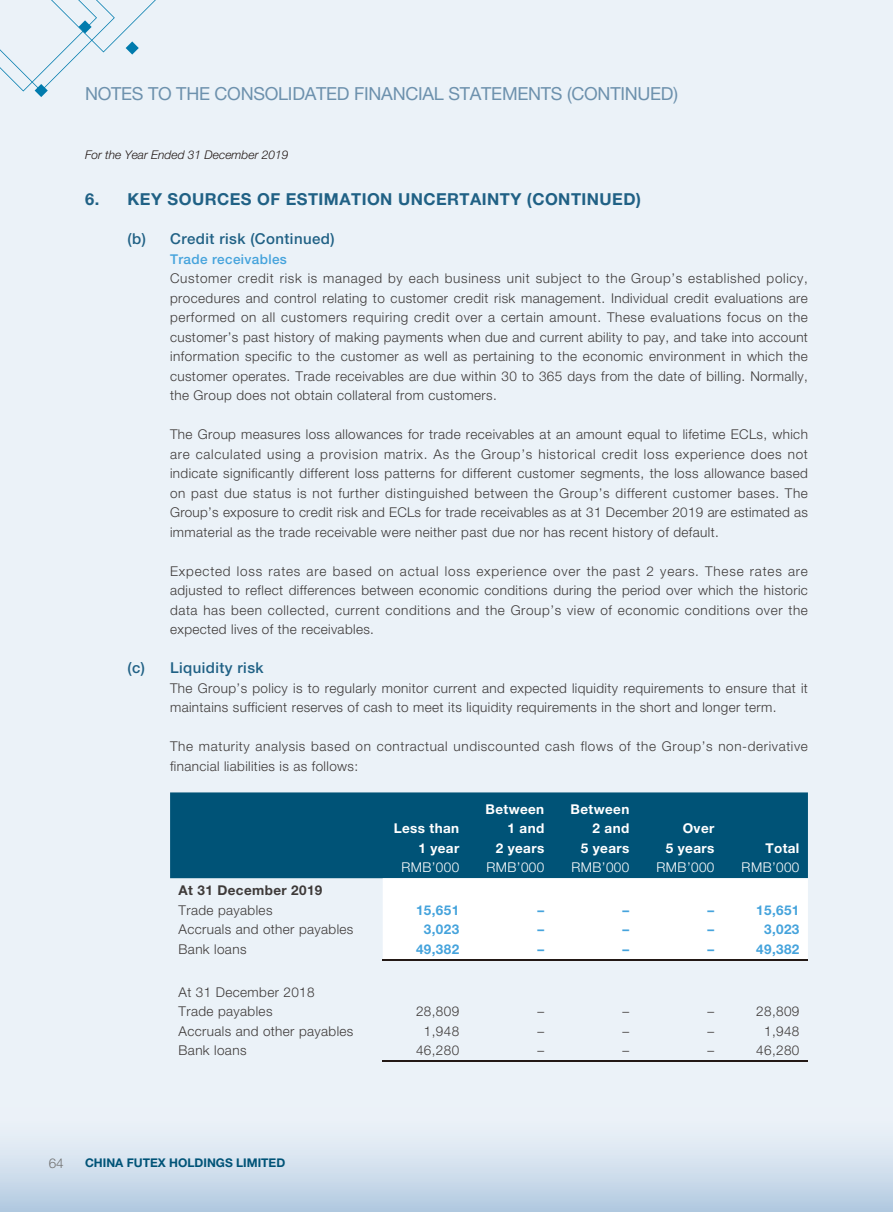
<style>
.page{position:relative;width:893px;height:1212px;background:#ebf2f8}
.page>*{position:absolute;margin:0;border:0;box-sizing:border-box;transform-origin:0 0}
.t1{font:18px "Helvetica Neue LT Std";letter-spacing:-.015em;color:#6d91ad}
.t2{font:700 16.5px "Helvetica Neue LT Std";letter-spacing:.03em;color:#206185}
.t3{font:500 15px "Helvetica Neue LT Std";letter-spacing:.03em;color:#206185}
.t4{font:300 13.5px/19.5px "Helvetica Neue LT Std";letter-spacing:.03em;color:#3e3a39;text-align:justify}
.t5{font:700 13.5px/19.5px "Helvetica Neue LT Std";letter-spacing:.03em;color:#fff;text-align:right}
.t6{font:700 13.5px "Helvetica Neue LT Std";letter-spacing:.03em;color:#45a3dc}
.t7{font:300 13.5px "Helvetica Neue LT Std";letter-spacing:.03em;color:#fff}
.t8{font:500 13.5px "Helvetica Neue LT Std";letter-spacing:.03em;color:#45a3dc}
.t9{font:700 13.5px "Helvetica Neue LT Std";letter-spacing:.03em;color:#3e3a39}
.t10{font:300 13.5px "Helvetica Neue LT Std";color:#717171}
.t11{font:italic 300 12px "Helvetica Neue LT Std";color:#231916}
.t12{font:700 12px "Helvetica Neue LT Std";color:#005377}
</style>
<div class="page">
<div style="left:0;top:1108px;width:893px;height:104px;background:linear-gradient(to bottom,#f4f8fc,#b6cce2)"></div>
<svg style="left:0;top:0;width:156px;height:97px"></svg>
<div style="left:170px;top:792px;width:638px;height:86px;background:#005377"></div>
<div style="left:383px;top:879px;width:425px;height:80px;background:#fff"></div>
<hr style="left:383px;top:959px;width:85px;height:2px;background:#231916">
<hr style="left:468px;top:959px;width:85px;height:2px;background:#231916">
<hr style="left:553px;top:959px;width:85px;height:2px;background:#231916">
<hr style="left:638px;top:959px;width:85px;height:2px;background:#231916">
<hr style="left:723px;top:959px;width:85px;height:2px;background:#231916">
<hr style="left:383px;top:1060px;width:85px;height:2px;background:#231916">
<hr style="left:468px;top:1060px;width:85px;height:2px;background:#231916">
<hr style="left:553px;top:1060px;width:85px;height:2px;background:#231916">
<hr style="left:638px;top:1060px;width:85px;height:2px;background:#231916">
<hr style="left:723px;top:1060px;width:85px;height:2px;background:#231916">
<h1 class="t1" style="left:85px;top:87px;width:594px">NOTES TO THE CONSOLIDATED FINANCIAL STATEMENTS (CONTINUED)</h1>
<p class="t11" style="left:85px;top:150px;width:205px">For the Year Ended 31 December 2019</p>
<p class="t2" style="left:85px;top:193px;width:557px">6. KEY SOURCES OF ESTIMATION UNCERTAINTY (CONTINUED)</p>
<p class="t3" style="left:128px;top:233px;width:209px">(b) Credit risk (Continued)</p>
<p class="t8" style="left:170px;top:254px;width:118px">Trade receivables</p>
<p class="t4" style="left:170px;top:270px;width:639px">Customer credit risk is managed by each business unit subject to the Group’s established policy, procedures and control relating to customer credit risk management. Individual credit evaluations are performed on all customers requiring credit over a certain amount. These evaluations focus on the customer’s past history of making payments when due and current ability to pay, and take into account information specific to the customer as well as pertaining to the economic environment in which the customer operates. Trade receivables are due within 30 to 365 days from the date of billing. Normally, the Group does not obtain collateral from customers.</p>
<p class="t4" style="left:170px;top:426px;width:639px">The Group measures loss allowances for trade receivables at an amount equal to lifetime ECLs, which are calculated using a provision matrix. As the Group’s historical credit loss experience does not indicate significantly different loss patterns for different customer segments, the loss allowance based on past due status is not further distinguished between the Group’s different customer bases. The Group’s exposure to credit risk and ECLs for trade receivables as at 31 December 2019 are estimated as immaterial as the trade receivable were neither past due nor has recent history of default.</p>
<p class="t4" style="left:170px;top:563px;width:639px">Expected loss rates are based on actual loss experience over the past 2 years. These rates are adjusted to reflect differences between economic conditions during the period over which the historic data has been collected, current conditions and the Group’s view of economic conditions over the expected lives of the receivables.</p>
<p class="t3" style="left:128px;top:662px;width:138px">(c) Liquidity risk</p>
<p class="t4" style="left:170px;top:680px;width:639px">The Group’s policy is to regularly monitor current and expected liquidity requirements to ensure that it maintains sufficient reserves of cash to meet its liquidity requirements in the short and longer term.</p>
<p class="t4" style="left:170px;top:738px;width:639px">The maturity analysis based on contractual undiscounted cash flows of the Group’s non-derivative financial liabilities is as follows:</p>
<p class="t5" style="left:394px;top:820px;width:67px">Less than<br>1 year</p>
<p class="t5" style="left:486px;top:801px;width:60px">Between<br>1 and<br>2 years</p>
<p class="t5" style="left:571px;top:801px;width:60px">Between<br>2 and<br>5 years</p>
<p class="t5" style="left:666px;top:820px;width:50px">Over<br>5 years</p>
<p class="t5" style="left:765px;top:840px;width:35px">Total</p>
<p class="t7" style="left:401px;top:862px;width:59px">RMB’000</p>
<p class="t7" style="left:486px;top:862px;width:59px">RMB’000</p>
<p class="t7" style="left:572px;top:862px;width:59px">RMB’000</p>
<p class="t7" style="left:657px;top:862px;width:59px">RMB’000</p>
<p class="t7" style="left:742px;top:862px;width:59px">RMB’000</p>
<p class="t9" style="left:179px;top:886px;width:145px">At 31 December 2019</p>
<p class="t4" style="left:179px;top:902px;width:95px">Trade payables</p>
<p class="t6" style="left:416px;top:905px;width:45px">15,651</p>
<p class="t6" style="left:538px;top:905px;width:8px">–</p>
<p class="t6" style="left:623px;top:905px;width:8px">–</p>
<p class="t6" style="left:708px;top:905px;width:8px">–</p>
<p class="t6" style="left:756px;top:905px;width:45px">15,651</p>
<p class="t4" style="left:179px;top:921px;width:176px">Accruals and other payables</p>
<p class="t6" style="left:424px;top:925px;width:37px">3,023</p>
<p class="t6" style="left:538px;top:925px;width:8px">–</p>
<p class="t6" style="left:623px;top:925px;width:8px">–</p>
<p class="t6" style="left:708px;top:925px;width:8px">–</p>
<p class="t6" style="left:764px;top:925px;width:37px">3,023</p>
<p class="t4" style="left:179px;top:941px;width:69px">Bank loans</p>
<p class="t6" style="left:416px;top:944px;width:45px">49,382</p>
<p class="t6" style="left:538px;top:944px;width:8px">–</p>
<p class="t6" style="left:623px;top:944px;width:8px">–</p>
<p class="t6" style="left:708px;top:944px;width:8px">–</p>
<p class="t6" style="left:756px;top:944px;width:45px">49,382</p>
<p class="t4" style="left:179px;top:984px;width:138px">At 31 December 2018<br>Trade payables</p>
<p class="t4" style="left:416px;top:1003px;width:45px">28,809</p>
<p class="t4" style="left:538px;top:1003px;width:8px">–</p>
<p class="t4" style="left:623px;top:1003px;width:8px">–</p>
<p class="t4" style="left:708px;top:1003px;width:8px">–</p>
<p class="t4" style="left:756px;top:1003px;width:45px">28,809</p>
<p class="t4" style="left:179px;top:1023px;width:176px">Accruals and other payables</p>
<p class="t4" style="left:424px;top:1023px;width:37px">1,948</p>
<p class="t4" style="left:538px;top:1023px;width:8px">–</p>
<p class="t4" style="left:623px;top:1023px;width:8px">–</p>
<p class="t4" style="left:708px;top:1023px;width:8px">–</p>
<p class="t4" style="left:764px;top:1023px;width:37px">1,948</p>
<p class="t4" style="left:179px;top:1042px;width:69px">Bank loans</p>
<p class="t4" style="left:416px;top:1042px;width:45px">46,280</p>
<p class="t4" style="left:538px;top:1042px;width:8px">–</p>
<p class="t4" style="left:623px;top:1042px;width:8px">–</p>
<p class="t4" style="left:708px;top:1042px;width:8px">–</p>
<p class="t4" style="left:756px;top:1042px;width:45px">46,280</p>
<p class="t10" style="left:49px;top:1158px;width:17px">64</p>
<p class="t12" style="left:85px;top:1158px;width:202px">CHINA FUTEX HOLDINGS LIMITED</p>
</div>
